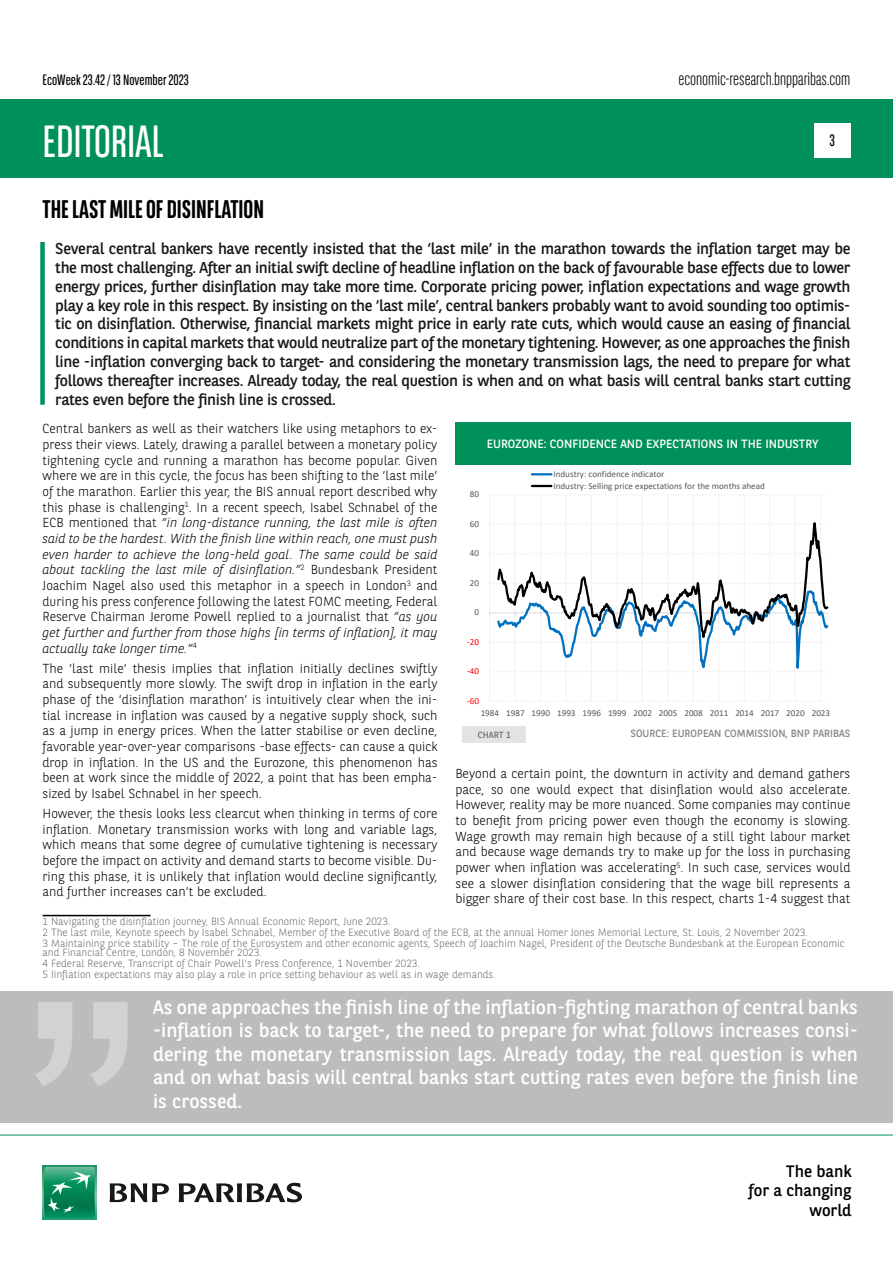
<style>
.page{position:relative;width:893px;height:1263px;background:#fff}
.page>*{position:absolute;margin:0;border:0;box-sizing:border-box;transform-origin:0 0}
.t1{font:45px "BNPP Sans Condensed";color:#fff}
.t2{font:700 25.5px "BNPP Sans Condensed";color:#000}
.t3{font:19.5px/23.4px "BNPP Sans";color:#fff;text-align:justify}
.t4{font:300 18px "BNPP Sans Condensed";color:#000}
.t5{font:16.5px/19.8px "BNPP Sans";color:#000;text-align:right}
.t6{font:16.5px "BNPP Sans Condensed";color:#000}
.t7{font:15.75px/18.9px "BNPP Sans";letter-spacing:-.02em;color:#1a171c;text-align:justify}
.t8{font:15px "BNPP Sans Condensed";color:#000}
.t9{font:300 13.05px/15.6px "BNPP Sans";color:#000;text-align:justify}
.t10{font:12px "BNPP Sans";color:#fff}
.t11{font:300 10.5px/11.1px "BNPP Sans";color:#706f6f}
.t12{font:10.5px "BNPP Sans";color:#878787}
.t13{font:9.15px/11.7px "Calibri";color:#595959}
.t14{font:9.15px "Calibri";color:#f00}
.t15{font:9px "BNPP Sans";color:#706f6f}
.s1{font-style:italic}
</style>
<div class="page">
<div style="left:1px;top:99px;width:892px;height:78px;background:#00915b"></div>
<svg style="left:43px;top:1166px;width:53px;height:53px"></svg>
<svg style="left:44px;top:1167px;width:51px;height:51px;background:#26996e"></svg>
<svg style="left:110px;top:1183px;width:59px;height:19px"></svg>
<svg style="left:179px;top:1183px;width:123px;height:19px"></svg>
<hr style="left:0;top:1135px;width:893px;height:1px;background:#00915b">
<div style="left:814px;top:123px;width:36px;height:34px;background:#fff"></div>
<hr style="left:43px;top:915px;width:108px;height:1px;background:#000">
<div style="left:40px;top:242px;width:5px;height:163px;background:#00915b"></div>
<hr style="left:489px;top:495px;width:1px;height:206px;background:#f2f2f2">
<hr style="left:515px;top:495px;width:1px;height:206px;background:#f2f2f2">
<hr style="left:540px;top:495px;width:1px;height:206px;background:#f2f2f2">
<hr style="left:565px;top:495px;width:1px;height:206px;background:#f2f2f2">
<hr style="left:591px;top:495px;width:1px;height:206px;background:#f2f2f2">
<hr style="left:616px;top:495px;width:1px;height:206px;background:#f2f2f2">
<hr style="left:642px;top:495px;width:1px;height:206px;background:#f2f2f2">
<hr style="left:667px;top:495px;width:1px;height:206px;background:#f2f2f2">
<hr style="left:693px;top:495px;width:1px;height:206px;background:#f2f2f2">
<hr style="left:718px;top:495px;width:1px;height:206px;background:#f2f2f2">
<hr style="left:744px;top:495px;width:1px;height:206px;background:#f2f2f2">
<hr style="left:769px;top:495px;width:1px;height:206px;background:#f2f2f2">
<hr style="left:795px;top:495px;width:1px;height:206px;background:#f2f2f2">
<hr style="left:820px;top:495px;width:1px;height:206px;background:#f2f2f2">
<svg style="left:489px;top:583px;width:336px;height:119px"></svg>
<svg style="left:496px;top:522px;width:332px;height:132px"></svg>
<svg style="left:532px;top:473px;width:19px;height:2px"></svg>
<svg style="left:532px;top:485px;width:19px;height:2px"></svg>
<div style="left:455px;top:422px;width:395px;height:42px;background:#00915b"></div>
<div style="left:462px;top:726px;width:64px;height:16px;background:#e3e3e3"></div>
<div style="left:0;top:991px;width:892px;height:132px;background:#bcbcbc"></div>
<svg style="left:35px;top:1002px;width:93px;height:84px"></svg>
<p class="t8" style="left:43px;top:70px;width:148px">EcoWeek 23.42 / 13 November 2023</p>
<h3 class="t4" style="left:678px;top:67px;width:174px">economic-research.bnpparibas.com</h3>
<h1 class="t1" style="left:43px;top:113px;width:123px">EDITORIAL</h1>
<h2 class="t2" style="left:43px;top:194px;width:223px">THE LAST MILE OF DISINFLATION</h2>
<p class="t6" style="left:829px;top:130px;width:7px">3</p>
<p class="t7" style="left:55px;top:238px;width:797px">Several central bankers have recently insisted that the ‘last mile’ in the marathon towards the inflation target may be the most challenging. After an initial swift decline of headline inflation on the back of favourable base effects due to lower energy prices, further disinflation may take more time. Corporate pricing power, inflation expectations and wage growth play a key role in this respect. By insisting on the ‘last mile’, central bankers probably want to avoid sounding too optimis&shy;tic on disinflation. Otherwise, financial markets might price in early rate cuts, which would cause an easing of financial conditions in capital markets that would neutralize part of the monetary tightening. However, as one approaches the finish line -inflation converging back to target- and considering the monetary transmission lags, the need to prepare for what follows thereafter increases. Already today, the real question is when and on what basis will central banks start cutting rates even before the finish line is crossed.</p>
<p class="t9" style="left:43px;top:420px;width:396px">Central bankers as well as their watchers like using metaphors to ex&shy;press their views. Lately, drawing a parallel between a monetary policy tightening cycle and running a marathon has become popular. Given where we are in this cycle, the focus has been shifting to the ‘last mile’ of the marathon. Earlier this year, the BIS annual report described why this phase is challenging<sup>1</sup>. In a recent speech, Isabel Schnabel of the ECB mentioned that <span class="s1">“in long-distance running, the last mile is often said to be the hardest. With the finish line within reach, one must push even harder to achieve the long-held goal. The same could be said about tackling the last mile of disinflation.”</span><sup>2</sup> Bundesbank President Joachim Nagel also used this metaphor in a speech in London<sup>3</sup> and during his press conference following the latest FOMC meeting, Federal Reserve Chairman Jerome Powell replied to a journalist that <span class="s1">“as you get further and further from those highs [in terms of inflation], it may actually take longer time.”</span><sup>4</sup></p>
<p class="t9" style="left:43px;top:660px;width:396px">The ‘last mile’ thesis implies that inflation initially declines swiftly and subsequently more slowly. The swift drop in inflation in the early phase of the ‘disinflation marathon’ is intuitively clear when the ini&shy;tial increase in inflation was caused by a negative supply shock, such as a jump in energy prices. When the latter stabilise or even decline, favorable year-over-year comparisons -base effects- can cause a quick drop in inflation. In the US and the Eurozone, this phenomenon has been at work since the middle of 2022, a point that has been empha&shy;sized by Isabel Schnabel in her speech.</p>
<p class="t9" style="left:43px;top:805px;width:396px">However, the thesis looks less clearcut when thinking in terms of core inflation. Monetary transmission works with long and variable lags, which means that some degree of cumulative tightening is necessary before the impact on activity and demand starts to become visible. Du&shy;ring this phase, it is unlikely that inflation would decline significantly, and further increases can’t be excluded.</p>
<p class="t10" style="left:487px;top:435px;width:333px">EUROZONE: CONFIDENCE AND EXPECTATIONS IN THE INDUSTRY</p>
<p class="t13" style="left:553px;top:468px;width:213px">Industry: confidence indicator<br>Industry: Selling price expectations for the months ahead</p>
<p class="t13" style="left:470px;top:488px;width:11px">80</p>
<p class="t13" style="left:470px;top:518px;width:11px">60</p>
<p class="t13" style="left:470px;top:547px;width:11px">40</p>
<p class="t13" style="left:470px;top:577px;width:11px">20</p>
<p class="t13" style="left:474px;top:606px;width:6px">0</p>
<p class="t14" style="left:467px;top:635px;width:14px">-20</p>
<p class="t14" style="left:467px;top:665px;width:14px">-40</p>
<p class="t14" style="left:467px;top:694px;width:14px">-60</p>
<p class="t13" style="left:481px;top:706px;width:351px">1984 1987 1990 1993 1996 1999 2002 2005 2008 2011 2014 2017 2020 2023</p>
<p class="t15" style="left:478px;top:728px;width:35px">CHART 1</p>
<p class="t12" style="left:630px;top:726px;width:222px">SOURCE: EUROPEAN COMMISSION, BNP PARIBAS</p>
<p class="t9" style="left:455px;top:765px;width:396px">Beyond a certain point, the downturn in activity and demand gathers pace, so one would expect that disinflation would also accelerate.<br>However, reality may be more nuanced. Some companies may continue to benefit from pricing power even though the economy is slowing.<br>Wage growth may remain high because of a still tight labour market and because wage demands try to make up for the loss in purchasing power when inflation was accelerating<sup>5</sup>. In such case, services would see a slower disinflation considering that the wage bill represents a bigger share of their cost base. In this respect, charts 1-4 suggest that</p>
<p class="t11" style="left:43px;top:915px;width:803px">1 Navigating the disinflation journey, BIS Annual Economic Report, June 2023.<br>2 The last mile, Keynote speech by Isabel Schnabel, Member of the Executive Board of the ECB, at the annual Homer Jones Memorial Lecture, St. Louis, 2 November 2023.<br>3 Maintaining price stability – The role of the Eurosystem and other economic agents, Speech of Joachim Nagel, President of the Deutsche Bundesbank at the European Economic</p>
<p class="t11" style="left:43px;top:946px;width:455px">and Financial Centre, London, 8 November 2023.<br>4 Federal Reserve, Transcript of Chair Powell’s Press Conference, 1 November 2023.<br>5 Iinflation expectations may also play a role in price setting behaviour as well as in wage demands.</p>
<p class="t3" style="left:153px;top:995px;width:706px">As one approaches the finish line of the inflation-fighting marathon of central banks -inflation is back to target-, the need to prepare for what follows increases consi&shy;dering the monetary transmission lags. Already today, the real question is when and on what basis will central banks start cutting rates even before the finish line is crossed.</p>
<p class="t5" style="left:748px;top:1160px;width:104px">The bank<br>for a changing world</p>
</div>
